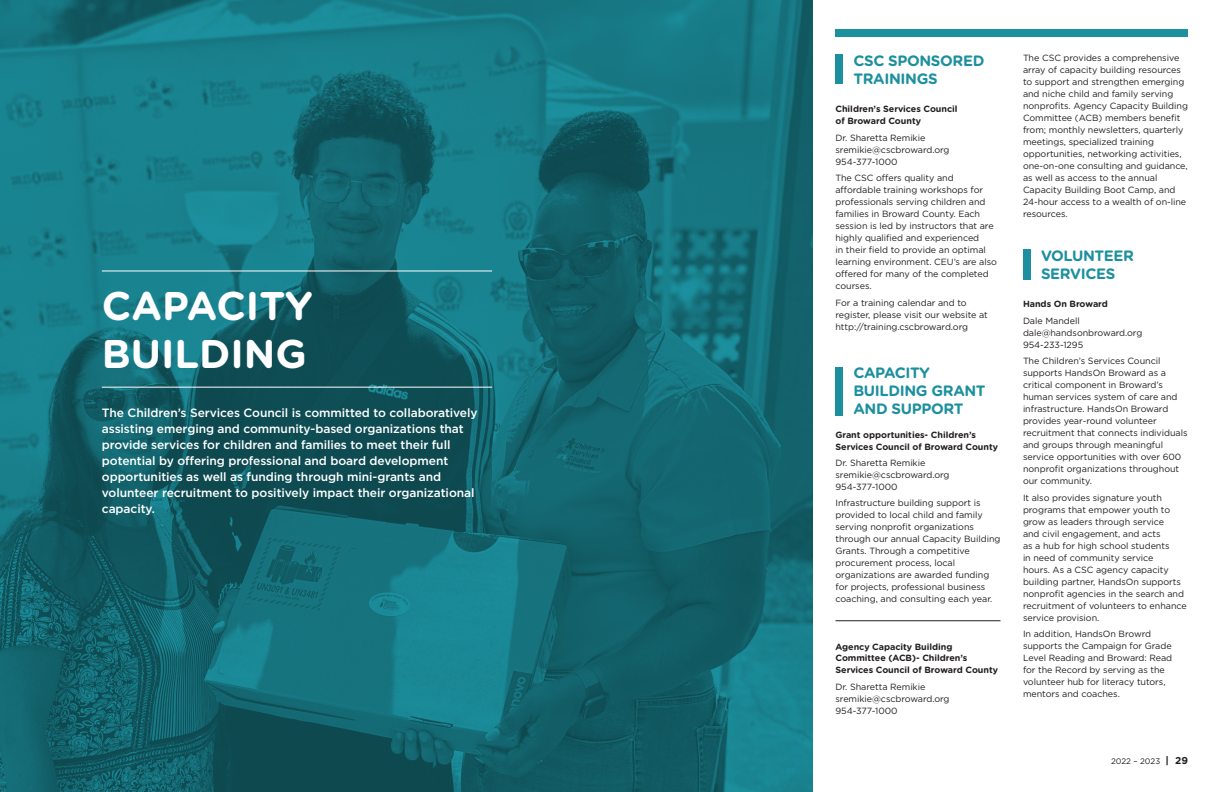
<style>
.page{position:relative;width:1224px;height:792px;background:#fff}
.page>*{position:absolute;margin:0;border:0;box-sizing:border-box;transform-origin:0 0}
.t1{font:700 40px/48px "Gotham Rounded";color:#fff}
.t2{font:700 15px/18px "Gotham Rounded";letter-spacing:-.025em;color:#1c909e}
.t3{font:500 12px/16px "Gotham";letter-spacing:-.005em;color:#fff}
.t4{font:9px/12px "Gotham";letter-spacing:-.005em;color:#231f20}
.t5{font:700 9px/12px "Gotham Rounded";letter-spacing:-.005em;color:#231f20}
.t6{font:8px "Gotham";color:#231f20}
.s1{font-family:"Gotham Rounded";font-weight:700;font-size:10px}
</style>
<div class="page">
<img style="left:0;top:0;width:813px;height:792px">
<hr style="left:836px;top:620px;width:164px;height:1px;background:#231f20">
<div style="left:836px;top:54px;width:7px;height:29px;background:#1c909e"></div>
<div style="left:1023px;top:250px;width:7px;height:30px;background:#1c909e"></div>
<div style="left:836px;top:29px;width:352px;height:7px;background:#1c909e"></div>
<div style="left:836px;top:367px;width:7px;height:49px;background:#1c909e"></div>
<hr style="left:102px;top:270px;width:390px;height:1px;background:#fff">
<hr style="left:102px;top:387px;width:390px;height:1px;background:#fff">
<h1 class="t1" style="left:102px;top:280px;width:212px">CAPACITY<br>BUILDING</h1>
<p class="t3" style="left:102px;top:404px;width:377px">The Children’s Services Council is committed to collaboratively assisting emerging and community-based organizations that provide services for children and families to meet their full potential by offering professional and board development opportunities as well as funding through mini-grants and volunteer recruitment to positively impact their organizational capacity.</p>
<h2 class="t2" style="left:854px;top:51px;width:132px">CSC SPONSORED<br>TRAININGS</h2>
<p class="t5" style="left:836px;top:103px;width:124px">Children’s Services Council of Broward County</p>
<p class="t4" style="left:836px;top:132px;width:116px">Dr. Sharetta Remikie sremikie@cscbroward.org<br>954-377-1000</p>
<p class="t4" style="left:836px;top:172px;width:163px">The CSC offers quality and affordable training workshops for professionals serving children and families in Broward County. Each session is led by instructors that are highly qualified and experienced<br>in their field to provide an optimal learning environment. CEU’s are also offered for many of the completed courses.</p>
<p class="t4" style="left:836px;top:297px;width:154px">For a training calendar and to register, please visit our website at http://training.cscbroward.org</p>
<h2 class="t2" style="left:854px;top:364px;width:134px">CAPACITY<br>BUILDING GRANT<br>AND SUPPORT</h2>
<p class="t5" style="left:835px;top:428px;width:164px">Grant opportunities- Children’s<br>Services Council of Broward County</p>
<p class="t4" style="left:835px;top:457px;width:116px">Dr. Sharetta Remikie sremikie@cscbroward.org<br>954-377-1000</p>
<p class="t4" style="left:835px;top:497px;width:167px">Infrastructure building support is provided to local child and family serving nonprofit organizations through our annual Capacity Building Grants. Through a competitive procurement process, local organizations are awarded funding for projects, professional business coaching, and consulting each year.</p>
<p class="t5" style="left:836px;top:640px;width:164px">Agency Capacity Building<br>Committee (ACB)- Children’s<br>Services Council of Broward County</p>
<p class="t4" style="left:836px;top:681px;width:116px">Dr. Sharetta Remikie sremikie@cscbroward.org<br>954-377-1000</p>
<p class="t4" style="left:1023px;top:52px;width:166px">The CSC provides a comprehensive array of capacity building resources to support and strengthen emerging and niche child and family serving nonprofits. Agency Capacity Building Committee (ACB) members benefit from; monthly newsletters, quarterly meetings, specialized training opportunities, networking activities, one-on-one consulting and guidance, as well as access to the annual Capacity Building Boot Camp, and 24-hour access to a wealth of on-line resources.</p>
<h2 class="t2" style="left:1041px;top:246px;width:95px">VOLUNTEER<br>SERVICES</h2>
<p class="t5" style="left:1023px;top:298px;width:87px">Hands On Broward</p>
<p class="t4" style="left:1023px;top:314px;width:121px">Dale Mandell dale@handsonbroward.org<br>954-233-1295</p>
<p class="t4" style="left:1023px;top:355px;width:166px">The Children’s Services Council supports HandsOn Broward as a critical component in Broward’s human services system of care and infrastructure. HandsOn Broward provides year-round volunteer recruitment that connects individuals and groups through meaningful service opportunities with over 600 nonprofit organizations throughout our community.</p>
<p class="t4" style="left:1023px;top:491px;width:165px">It also provides signature youth programs that empower youth to grow as leaders through service<br>and civil engagement, and acts<br>as a hub for high school students<br>in need of community service<br>hours. As a CSC agency capacity building partner, HandsOn supports nonprofit agencies in the search and recruitment of volunteers to enhance service provision.</p>
<p class="t4" style="left:1023px;top:628px;width:151px">In addition, HandsOn Browrd supports the Campaign for Grade<br>Level Reading and Broward: Read for the Record by serving as the volunteer hub for literacy tutors, mentors and coaches.</p>
<p class="t6" style="left:1111px;top:756px;width:78px">2022 – 2023 <span class="s1">| 29</span></p>
</div>
